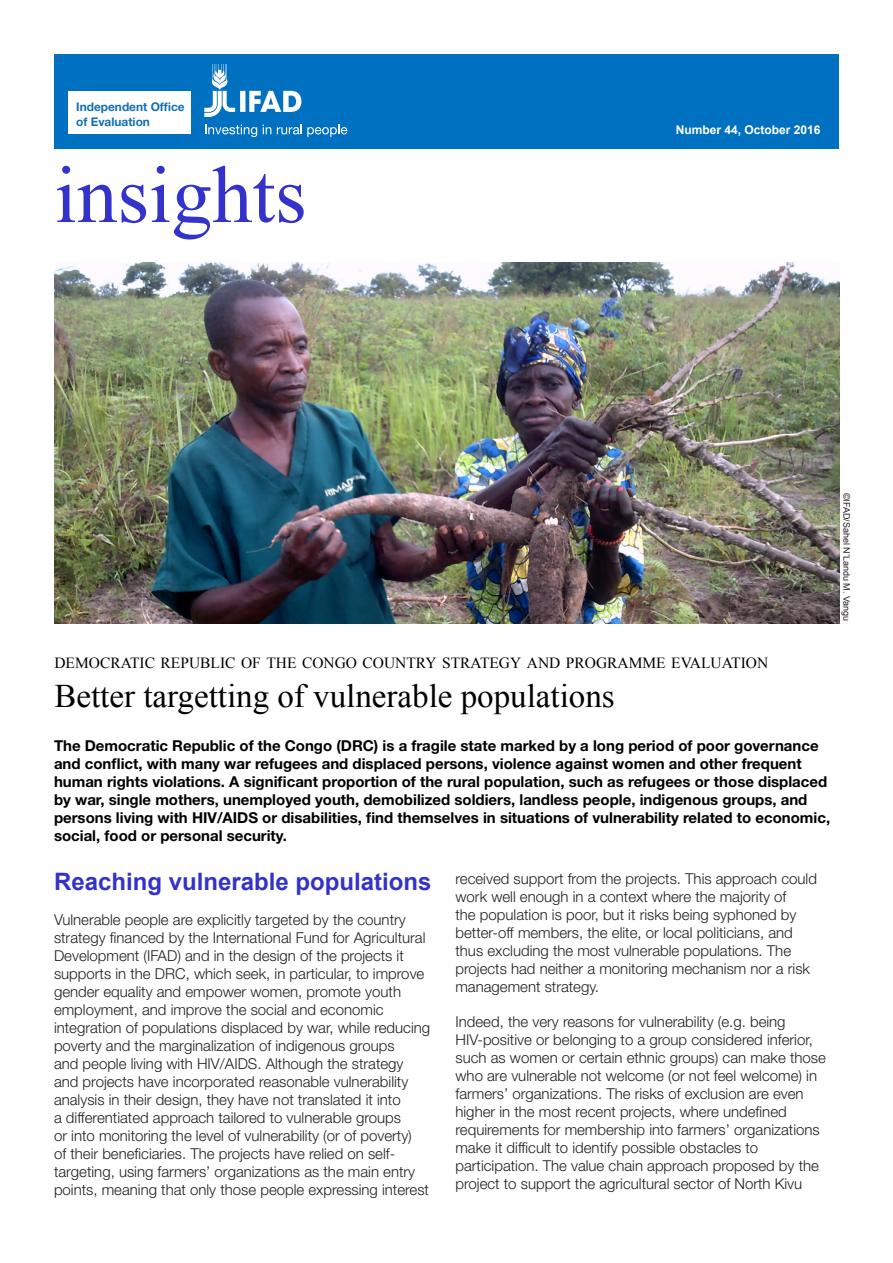
<style>
.page{position:relative;width:893px;height:1263px;background:#fff}
.page>*{position:absolute;margin:0;border:0;box-sizing:border-box;transform-origin:0 0}
.t1{font:81px "Times New Roman";color:#33c}
.t2{font:33px "Times New Roman";color:#000}
.t3{font:700 24px "Arial";color:#33c}
.t4{font:15.45px "Times New Roman";color:#000}
.t5{font:300 15px/18px "Helvetica Neue LT Std";color:#231f20}
.t6{font:700 15px/18px "Helvetica Neue LT Std";color:#000}
.t7{font:700 12px "Arial";color:#fff}
.t8{font:700 11.85px/14.2px "Helvetica Neue LT Std";color:#1170b9}
.t9{font:9px "Arial";color:#231f20}
</style>
<div class="page">
<div style="left:54px;top:54px;width:785px;height:94px;background:#0070c0"></div>
<div style="left:69px;top:92px;width:122px;height:42px;background:#fff"></div>
<svg style="left:204px;top:64px;width:97px;height:53px"></svg>
<svg style="left:205px;top:125px;width:52px;height:12px"></svg>
<svg style="left:263px;top:125px;width:8px;height:9px"></svg>
<svg style="left:277px;top:125px;width:70px;height:12px"></svg>
<img style="left:54px;top:263px;width:785px;height:360px">
<p class="t8" style="left:76px;top:100px;width:110px">Independent Office of Evaluation</p>
<p class="t1" style="left:54px;top:140px;width:254px">insights</p>
<p class="t7" style="left:676px;top:122px;width:146px">Number 44, October 2016</p>
<p class="t9" style="left:852px;top:493px;width:130px;rotate:90deg">©IFAD/Sahel N’Landu M. Vangu</p>
<p class="t4" style="left:54px;top:652px;width:715px">DEMOCRATIC REPUBLIC OF THE CONGO COUNTRY STRATEGY AND PROGRAMME EVALUATION</p>
<p class="t2" style="left:54px;top:674px;width:562px">Better targetting of vulnerable populations</p>
<p class="t6" style="left:54px;top:736px;width:778px">The Democratic Republic of the Congo (DRC) is a fragile state marked by a long period of poor governance and conflict, with many war refugees and displaced persons, violence against women and other frequent human rights violations. A significant proportion of the rural population, such as refugees or those displaced by war, single mothers, unemployed youth, demobilized soldiers, landless people, indigenous groups, and persons living with HIV/AIDS or disabilities, find themselves in situations of vulnerability related to economic, social, food or personal security.</p>
<p class="t3" style="left:54px;top:866px;width:379px">Reaching vulnerable populations</p>
<p class="t5" style="left:54px;top:911px;width:378px">Vulnerable people are explicitly targeted by the country strategy financed by the International Fund for Agricultural Development (IFAD) and in the design of the projects it supports in the DRC, which seek, in particular, to improve gender equality and empower women, promote youth employment, and improve the social and economic integration of populations displaced by war, while reducing poverty and the marginalization of indigenous groups<br>and people living with HIV/AIDS. Although the strategy and projects have incorporated reasonable vulnerability analysis in their design, they have not translated it into<br>a differentiated approach tailored to vulnerable groups<br>or into monitoring the level of vulnerability (or of poverty)<br>of their beneficiaries. The projects have relied on self&shy;targeting, using farmers’ organizations as the main entry points, meaning that only those people expressing interest</p>
<p class="t5" style="left:455px;top:869px;width:363px">received support from the projects. This approach could work well enough in a context where the majority of<br>the population is poor, but it risks being syphoned by better-off members, the elite, or local politicians, and thus excluding the most vulnerable populations. The projects had neither a monitoring mechanism nor a risk management strategy.</p>
<p class="t5" style="left:455px;top:1012px;width:372px">Indeed, the very reasons for vulnerability (e.g. being HIV-positive or belonging to a group considered inferior, such as women or certain ethnic groups) can make those who are vulnerable not welcome (or not feel welcome) in farmers’ organizations. The risks of exclusion are even higher in the most recent projects, where undefined requirements for membership into farmers’ organizations make it difficult to identify possible obstacles to participation. The value chain approach proposed by the project to support the agricultural sector of North Kivu</p>
</div>
